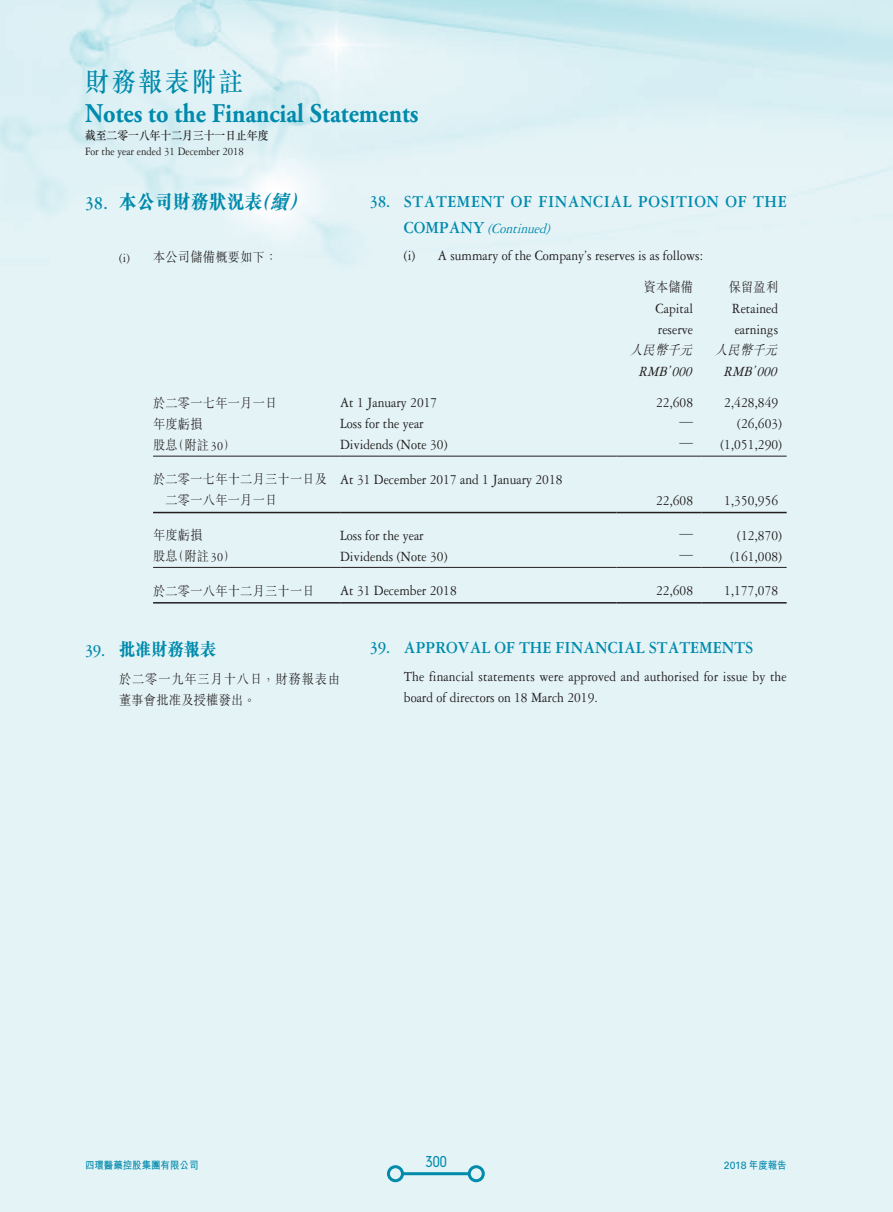
<style>
.page{position:relative;width:893px;height:1212px;background:#fff}
.page>*{position:absolute;margin:0;border:0;box-sizing:border-box;transform-origin:0 0}
.t1{font:700 27px "Adobe Garamond Pro";color:#008aac;scale:.9 1}
.t2{font:500 27px "M Sung HK";letter-spacing:.1em;color:#008aac;scale:.9 1}
._8__標題-C{font:800 19.5px "M Sung HK";letter-spacing:.025em;color:#008aac;scale:.9 1}
._3__標題{font:700 18px "Garamond 3 LT Std";letter-spacing:.03em;color:#008aac;scale:.9 1}
._3__標題-2{font:700 18px "Garamond 3 LT Std";color:#008aac;scale:.9 1}
._3__標題-3{font:800 18px "M Sung HK";color:#008aac;scale:.9 1}
._1__內文{font:15px/21px "Garamond 3 LT Std";color:#231f20;scale:.9 1}
._3__標題-4{font:italic 15px "Garamond 3 LT Std";color:#008aac;scale:.9 1}
._1__內文-2{font:italic 15px "Garamond 3 LT Std";color:#231f20;scale:.9 1}
._1__內文-3{font:300 15px "M Sung HK";color:#231f20;scale:.9 1}
.t3{font:300 15px "DIN Neuzeit Grotesk Std";color:#008aac;scale:.9 1}
._6__內文-C{font:300 13.5px "M Sung HK";letter-spacing:.025em;color:#231f20;scale:.9 1}
._6__內文-C-2{font:300 13.5px/21px "M Sung HK";letter-spacing:.08em;color:#231f20;scale:.9 1}
._6__內文-C-3{font:italic 300 13.5px "M Sung HK";color:#231f20;scale:.9 1}
.t4{font:12px "Garamond 3 LT Std";color:#231f20;scale:.9 1}
.t5{font:500 12px "M Sung HK";color:#231f20;scale:.9 1}
.t6{font:700 10.5px "M Hei HK";color:#008aac;scale:.9 1}
.t7{font:10.5px "Univers LT Std";color:#008aac}
.s1{font-weight:700;font-style:normal;font-size:18px}
.s2{font-family:"Garamond 3 LT Std";font-weight:400}
.s3{font-family:"Garamond 3 LT Std";font-weight:700}
.s4{font-style:italic}
.s5{font-family:"M Hei HK";font-weight:700}
</style>
<div class="page">
<img style="left:0;top:0;width:893px;height:1212px">
<div style="left:468px;top:1165px;width:17px;height:17px;border:3px solid #008aac;border-radius:50%"></div>
<hr style="left:402px;top:1172px;width:68px;height:3px;background:#008aac">
<div style="left:387px;top:1165px;width:17px;height:17px;border:3px solid #008aac;border-radius:50%"></div>
<hr style="left:153px;top:456px;width:187px;height:1px;background:#231f20">
<hr style="left:340px;top:456px;width:277px;height:1px;background:#231f20">
<hr style="left:617px;top:456px;width:85px;height:1px;background:#231f20">
<hr style="left:702px;top:456px;width:85px;height:1px;background:#231f20">
<hr style="left:153px;top:512px;width:187px;height:1px;background:#231f20">
<hr style="left:340px;top:512px;width:277px;height:1px;background:#231f20">
<hr style="left:617px;top:512px;width:85px;height:1px;background:#231f20">
<hr style="left:702px;top:512px;width:85px;height:1px;background:#231f20">
<hr style="left:153px;top:567px;width:187px;height:1px;background:#231f20">
<hr style="left:340px;top:567px;width:277px;height:1px;background:#231f20">
<hr style="left:617px;top:567px;width:85px;height:1px;background:#231f20">
<hr style="left:702px;top:567px;width:85px;height:1px;background:#231f20">
<hr style="left:153px;top:602px;width:187px;height:1px;background:#231f20">
<hr style="left:340px;top:602px;width:277px;height:1px;background:#231f20">
<hr style="left:617px;top:602px;width:85px;height:1px;background:#231f20">
<hr style="left:702px;top:602px;width:85px;height:1px;background:#231f20">
<h1 class="t2" style="left:85px;top:63px;width:177px">財務報表附註</h1>
<h1 class="t1" style="left:85px;top:98px;width:372px">Notes to the Financial Statements</h1>
<p class="t5" style="left:85px;top:127px;width:205px">截至二零一八年十二月三十一日止年度</p>
<p class="t4" style="left:85px;top:145px;width:178px">For the year ended 31 December 2018</p>
<p class="_3__標題" style="left:370px;top:192px;width:465px">38. STATEMENT OF FINANCIAL POSITION OF THE</p>
<p class="_3__標題-4" style="left:404px;top:220px;width:168px"><span class="s1">C O M P A N Y</span> (Continued)</p>
<p class="_1__內文" style="left:404px;top:245px;width:334px">(i) A summary of the Company’s reserves is as follows:</p>
<p class="_6__內文-C" style="left:644px;top:278px;width:57px">資本儲備</p>
<p class="_6__內文-C" style="left:729px;top:278px;width:57px">保留盈利</p>
<p class="_1__內文" style="left:656px;top:298px;width:43px">Capital</p>
<p class="_1__內文" style="left:732px;top:298px;width:53px">Retained</p>
<p class="_1__內文" style="left:658px;top:319px;width:41px">reserve</p>
<p class="_1__內文" style="left:735px;top:319px;width:50px">earnings</p>
<p class="_6__內文-C-3" style="left:630px;top:341px;width:76px">人民幣千元</p>
<p class="_6__內文-C-3" style="left:715px;top:341px;width:76px">人民幣千元</p>
<p class="_1__內文-2" style="left:638px;top:363px;width:66px">RMB’000</p>
<p class="_1__內文-2" style="left:723px;top:363px;width:66px">RMB’000</p>
<p class="_6__內文-C" style="left:153px;top:393px;width:140px">於二零一七年一月一日</p>
<p class="_1__內文" style="left:340px;top:392px;width:109px">At 1 January 2017</p>
<p class="_1__內文" style="left:656px;top:392px;width:43px">22,608</p>
<p class="_1__內文" style="left:724px;top:392px;width:61px">2,428,849</p>
<p class="_6__內文-C" style="left:153px;top:414px;width:57px">年度虧損</p>
<p class="_1__內文" style="left:340px;top:413px;width:94px">Loss for the year</p>
<p class="_1__內文-3" style="left:680px;top:412px;width:16px">—</p>
<p class="_1__內文" style="left:737px;top:413px;width:51px">(26,603)</p>
<p class="_6__內文-C" style="left:153px;top:435px;width:93px">股息（附註<span class="s2">30</span>）</p>
<p class="_1__內文" style="left:340px;top:434px;width:121px">Dividends (Note 30)</p>
<p class="_1__內文-3" style="left:680px;top:433px;width:16px">—</p>
<p class="_1__內文" style="left:720px;top:434px;width:70px">(1,051,290)</p>
<p class="_6__內文-C" style="left:153px;top:470px;width:195px">於二零一七年十二月三十一日及</p>
<p class="_6__內文-C" style="left:166px;top:491px;width:126px">二零一八年一月一日</p>
<p class="_8__標題-C" style="left:85px;top:192px;width:252px"><span class="s3">38.</span> 本公司財務狀況表<span class="s4">（續）</span></p>
<p class="_6__內文-C" style="left:119px;top:247px;width:177px"><span class="s2">(i)</span> 本公司儲備概要如下：</p>
<p class="_1__內文" style="left:340px;top:469px;width:249px">At 31 December 2017 and 1 January 2018</p>
<p class="_1__內文" style="left:656px;top:490px;width:43px">22,608</p>
<p class="_1__內文" style="left:724px;top:490px;width:61px">1,350,956</p>
<p class="_6__內文-C" style="left:153px;top:525px;width:57px">年度虧損</p>
<p class="_1__內文" style="left:340px;top:525px;width:94px">Loss for the year</p>
<p class="_1__內文-3" style="left:680px;top:523px;width:16px">—</p>
<p class="_1__內文" style="left:737px;top:525px;width:51px">(12,870)</p>
<p class="_6__內文-C" style="left:153px;top:546px;width:93px">股息（附註<span class="s2">30</span>）</p>
<p class="_1__內文" style="left:340px;top:546px;width:121px">Dividends (Note 30)</p>
<p class="_1__內文-3" style="left:680px;top:544px;width:16px">—</p>
<p class="_1__內文" style="left:730px;top:546px;width:59px">(161,008)</p>
<p class="_6__內文-C" style="left:153px;top:581px;width:181px">於二零一八年十二月三十一日</p>
<p class="_1__內文" style="left:340px;top:580px;width:131px">At 31 December 2018</p>
<p class="_1__內文" style="left:656px;top:580px;width:43px">22,608</p>
<p class="_1__內文" style="left:724px;top:580px;width:61px">1,177,078</p>
<p class="_3__標題-3" style="left:85px;top:640px;width:147px"><span class="s3">39.</span> 批准財務報表</p>
<p class="_6__內文-C-2" style="left:119px;top:667px;width:247px">於二零一九年三月十八日，財務報表由董事會批准及授權發出。</p>
<p class="_3__標題-2" style="left:370px;top:638px;width:427px">39. APPROVAL OF THE FINANCIAL STATEMENTS</p>
<p class="_1__內文" style="left:404px;top:666px;width:427px">The financial statements were approved and authorised for issue by the board of directors on 18 March 2019.</p>
<p class="t6" style="left:85px;top:1157px;width:128px">四環醫藥控股集團有限公司</p>
<p class="t3" style="left:426px;top:1152px;width:25px">300</p>
<p class="t7" style="left:724px;top:1159px;width:64px">2018 <span class="s5">年度報告</span></p>
</div>
